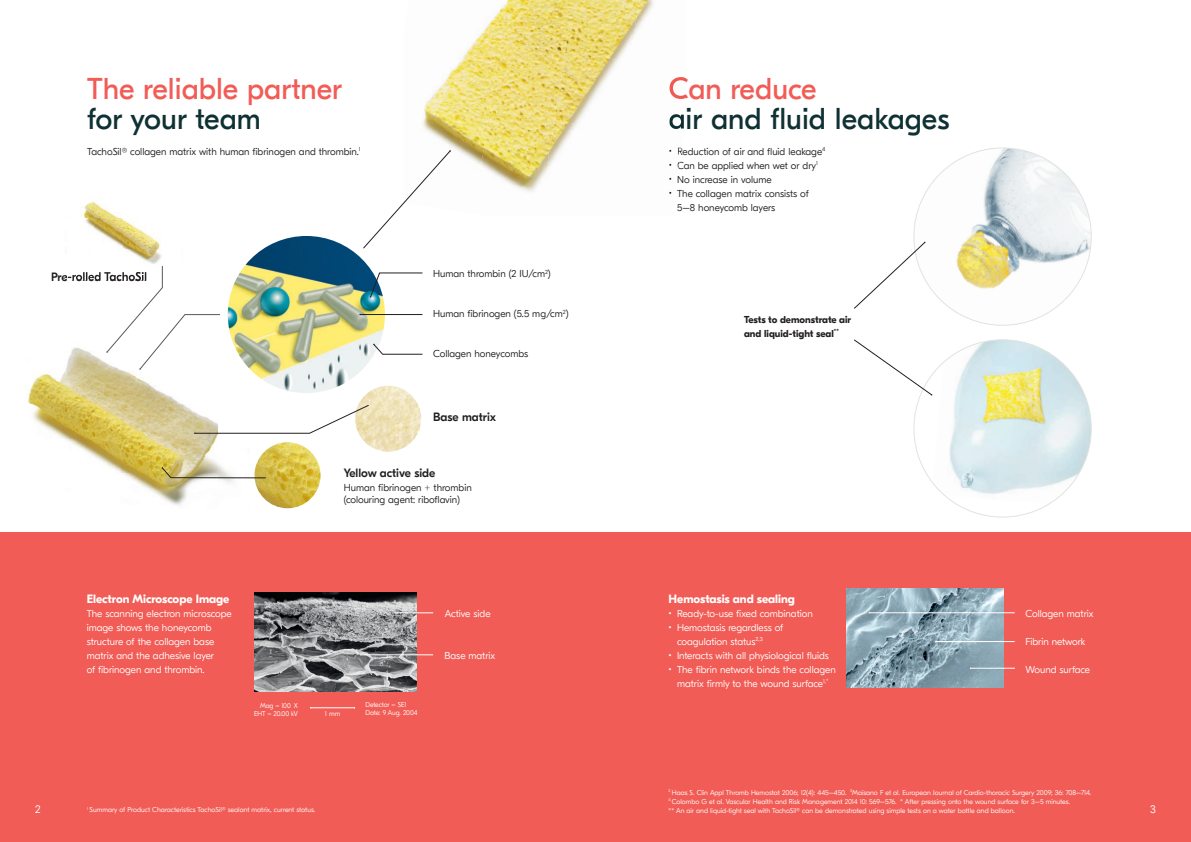
<style>
.page{position:relative;width:1191px;height:842px;background:#fff}
.page>*{position:absolute;margin:0;border:0;box-sizing:border-box;transform-origin:0 0}
.t1{font:30px "GT Eesti Display";color:#0f3133}
.t2{font:30px "GT Eesti Display";color:#f15c56}
.t3{font:500 12px "GT Eesti Display";color:#231f20}
.t4{font:700 12px "GT Eesti Display";color:#fff}
.t5{font:300 11px "GT Eesti Display";color:#fff}
.t6{font:300 10px/14px "GT Eesti Display";color:#fff}
.t7{font:300 10px/14px "GT Eesti Display";color:#231f20}
.t8{font:700 10px/14px "GT Eesti Display";color:#231f20}
.t9{font:300 7px/9px "GT Eesti Display";color:#fff}
</style>
<div class="page">
<div style="left:0;top:533px;width:1191px;height:309px;background:#f15c56"></div>
<img style="left:254px;top:593px;width:162px;height:98px">
<hr style="left:311px;top:708px;width:43px;height:1px;background:#fff">
<hr style="left:395px;top:613px;width:38px;height:1px;background:#fff">
<hr style="left:361px;top:655px;width:72px;height:1px;background:#fff">
<img style="left:914px;top:148px;width:177px;height:177px;border-radius:89px">
<img style="left:933px;top:340px;width:158px;height:164px">
<img style="left:847px;top:589px;width:156px;height:98px">
<hr style="left:935px;top:641px;width:79px;height:1px;background:#fff">
<hr style="left:869px;top:613px;width:145px;height:1px;background:#fff">
<hr style="left:970px;top:668px;width:44px;height:1px;background:#fff">
<svg style="left:854px;top:339px;width:78px;height:56px"></svg>
<svg style="left:854px;top:242px;width:71px;height:67px"></svg>
<img style="left:484px;top:7px;width:17px;height:24px">
<img style="left:501px;top:0;width:64px;height:41px">
<img style="left:565px;top:0;width:64px;height:52px">
<img style="left:629px;top:0;width:25px;height:43px">
<img style="left:429px;top:31px;width:72px;height:69px">
<img style="left:490px;top:41px;width:75px;height:69px">
<img style="left:554px;top:52px;width:70px;height:68px">
<img style="left:618px;top:62px;width:6px;height:58px">
<img style="left:422px;top:100px;width:68px;height:64px">
<img style="left:479px;top:110px;width:75px;height:59px">
<img style="left:543px;top:120px;width:37px;height:57px">
<img style="left:487px;top:169px;width:56px;height:23px">
<img style="left:669px;top:77px;width:17px;height:22px">
<img style="left:669px;top:114px;width:15px;height:15px">
<svg style="left:678px;top:147px;width:4px;height:8px"></svg>
<svg style="left:669px;top:162px;width:10px;height:6px"></svg>
<svg style="left:363px;top:150px;width:88px;height:99px"></svg>
<img style="left:28px;top:338px;width:221px;height:168px">
<img style="left:83px;top:201px;width:77px;height:48px">
<img style="left:126px;top:249px;width:36px;height:15px">
<img style="left:65px;top:272px;width:41px;height:7px">
<img style="left:355px;top:386px;width:66px;height:66px;border-radius:33px">
<img style="left:254px;top:442px;width:66px;height:66px;border-radius:33px">
<svg style="left:106px;top:266px;width:114px;height:104px"></svg>
<svg style="left:194px;top:405px;width:175px;height:29px"></svg>
<img style="left:228px;top:236px;width:157px;height:157px;border-radius:79px">
<svg style="left:370px;top:273px;width:53px;height:24px"></svg>
<svg style="left:373px;top:344px;width:50px;height:11px"></svg>
<hr style="left:360px;top:314px;width:62px;height:1px;background:#231f20">
<svg style="left:162px;top:467px;width:104px;height:11px"></svg>
<h1 class="t2" style="left:87px;top:72px;width:256px">The reliable partner</h1>
<h1 class="t1" style="left:87px;top:102px;width:175px">for your team</h1>
<h3 class="t7" style="left:87px;top:144px;width:275px">TachoSil® collagen matrix with human fibrinogen and thrombin.<sup>1</sup></h3>
<h2 class="t3" style="left:51px;top:270px;width:97px">Pre-rolled TachoSil</h2>
<h3 class="t7" style="left:433px;top:267px;width:119px">Human thrombin (2 IU/cm<sup>2</sup>)</h3>
<h3 class="t7" style="left:433px;top:307px;width:137px">Human fibrinogen (5.5 mg/cm<sup>2</sup>)</h3>
<h3 class="t7" style="left:433px;top:347px;width:96px">Collagen honeycombs</h3>
<h2 class="t3" style="left:433px;top:410px;width:64px">Base matrix</h2>
<h2 class="t3" style="left:344px;top:466px;width:93px">Yellow active side</h2>
<h3 class="t7" style="left:344px;top:481px;width:129px;line-height:12px">Human fibrinogen + thrombin (colouring agent: riboflavin)</h3>
<h2 class="t4" style="left:87px;top:592px;width:144px">Electron Microscope Image</h2>
<h3 class="t6" style="left:87px;top:606px;width:146px">The scanning electron microscope image shows the honeycomb structure of the collagen base matrix and the adhesive layer<br>of fibrinogen and thrombin.</h3>
<h3 class="t6" style="left:445px;top:606px;width:47px">Active side</h3>
<h3 class="t6" style="left:444px;top:648px;width:52px">Base matrix</h3>
<p class="t9" style="left:254px;top:701px;width:45px;line-height:8.5px;text-align:right">Mag = 100 X<br>EHT = 20.00 kV</p>
<p class="t9" style="left:325px;top:709px;width:17px">1 mm</p>
<p class="t9" style="left:365px;top:700px;width:54px;line-height:8.5px">Detector = SE1<br>Date: 9 Aug. 2004</p>
<h1 class="t2" style="left:668px;top:72px;width:150px">Can reduce</h1>
<h1 class="t1" style="left:668px;top:102px;width:282px">air and fluid leakages</h1>
<h3 class="t7" style="left:668px;top:144px;width:158px">• Reduction of air and fluid leakage<sup>4</sup></h3>
<h3 class="t7" style="left:668px;top:158px;width:151px">• Can be applied when wet or dry<sup>1</sup></h3>
<h3 class="t7" style="left:668px;top:172px;width:104px">• No increase in volume</h3>
<h3 class="t7" style="left:677px;top:186px;width:133px;text-indent:-8px">• The collagen matrix consists of<br>5–8 honeycomb layers</h3>
<h3 class="t8" style="left:744px;top:312px;width:109px">Tests to demonstrate air and liquid-tight seal<sup>**</sup></h3>
<h2 class="t4" style="left:668px;top:592px;width:128px">Hemostasis and sealing</h2>
<h3 class="t6" style="left:668px;top:606px;width:146px">• Ready-to-use fixed combination</h3>
<h3 class="t6" style="left:677px;top:620px;width:108px;text-indent:-8px">• Hemostasis regardless of coagulation status<sup>2,3</sup></h3>
<h3 class="t6" style="left:668px;top:648px;width:162px">• Interacts with all physiological fluids</h3>
<h3 class="t6" style="left:668px;top:662px;width:169px;text-align:center">• The fibrin network binds the collagen matrix firmly to the wound surface<sup>1,*</sup></h3>
<h3 class="t6" style="left:1025px;top:606px;width:70px">Collagen matrix</h3>
<h3 class="t6" style="left:1025px;top:634px;width:61px">Fibrin network</h3>
<h3 class="t6" style="left:1025px;top:662px;width:66px">Wound surface</h3>
<p class="t9" style="left:668px;top:788px;width:424px"><sup>2</sup> Haas S. Clin Appl Thromb Hemostat 2006; 12(4): 445–450. <sup>3</sup>Maisano F et al. European Journal of Cardio-thoracic Surgery 2009; 36: 708–714.<br><sup>4</sup> Colombo G et al. Vascular Health and Risk Management 2014 10: 569–576. * After pressing onto the wound surface for 3–5 minutes.<br>** An air and liquid-tight seal with TachoSil® can be demonstrated using simple tests on a water bottle and balloon.</p>
<h3 class="t5" style="left:35px;top:803px;width:7px">2</h3>
<h3 class="t5" style="left:1150px;top:803px;width:7px">3</h3>
<p class="t9" style="left:87px;top:806px;width:230px"><sup>1</sup> Summary of Product Characteristics TachoSil® sealant matrix, current status.</p>
</div>
